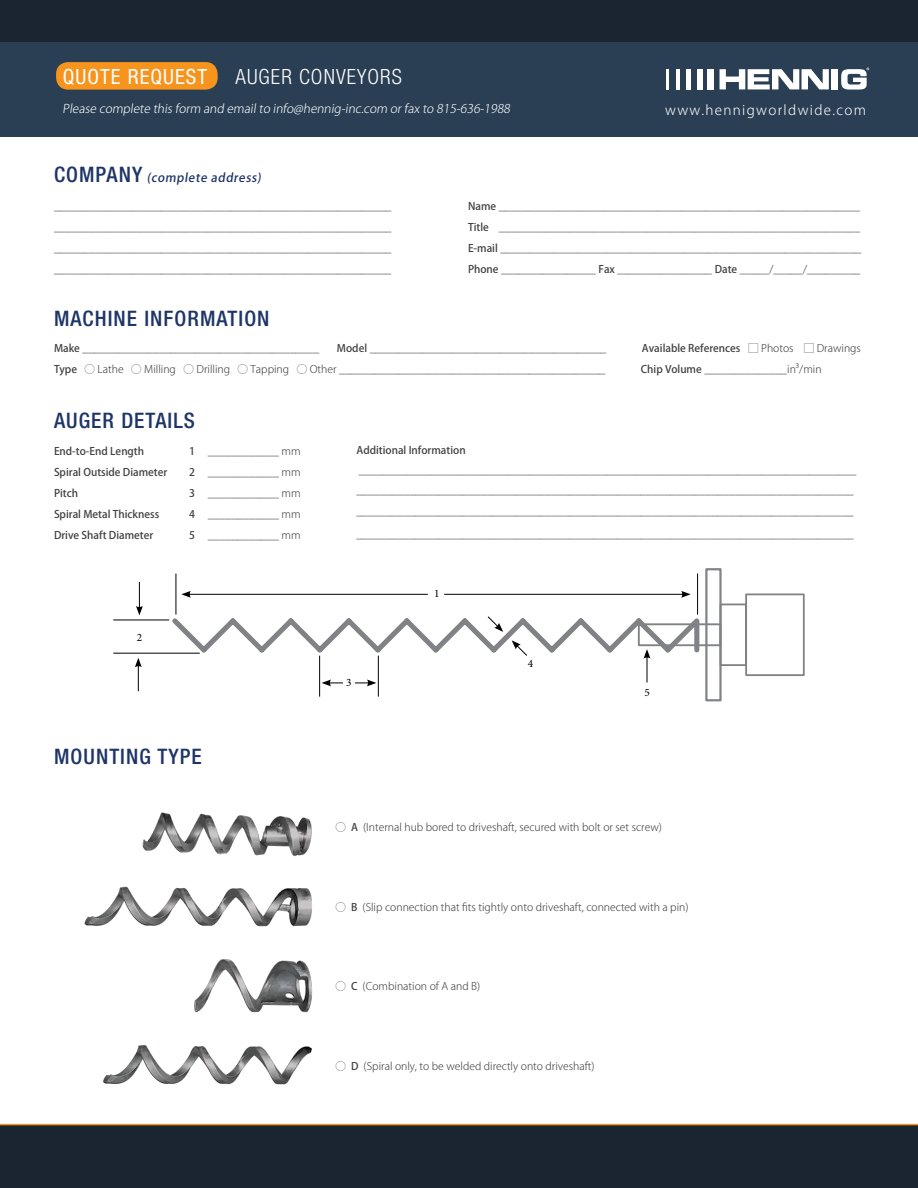
<style>
.page{position:relative;width:918px;height:1188px;background:#fff}
.page>*{position:absolute;margin:0;border:0;box-sizing:border-box;transform-origin:0 0}
.t1{font:500 condensed 21.3px "Helvetica Neue";letter-spacing:.05em;color:#1e3567}
.t2{font:300 condensed 21px "Helvetica Neue";letter-spacing:.05em;color:#fff}
.t3{font:condensed 21px "Helvetica Neue";letter-spacing:.05em;color:#fff}
.t4{font:300 13.5px "Koz Go Pr 6 N";letter-spacing:.1em;color:#fff}
.t5{font:300 12px "Koz Go Pr 6 N";color:#fff}
.t6{font:500 12px "Koz Go Pr 6 N";color:#1e3567}
.t7{font:11.25px "Minion Pro";color:#000}
.t8{font:300 10.5px/21px "Koz Go Pr 6 N";color:#414042;text-align:justify}
.t9{font:500 10.5px/21px "Koz Go Pr 6 N";color:#414042}
.s1{font-family:"Helvetica Neue";font-stretch:condensed;font-size:21.3px}
.s2{font-weight:500}
.s3{font-weight:300}
</style>
<div class="page">
<div style="left:0;top:1124px;width:918px;height:64px;background:#1b2532"></div>
<hr style="left:0;top:1124px;width:918px;height:1px;background:#f7941e">
<div style="left:0;top:0;width:918px;height:136px;background:#2a3e54"></div>
<div style="left:0;top:0;width:918px;height:42px;background:#1b2532"></div>
<div style="left:56px;top:62px;width:162px;height:28px;background:#f7941e;border-radius:12px"></div>
<svg style="left:720px;top:69px;width:109px;height:20px"></svg>
<div style="left:832px;top:69px;width:6px;height:20px;background:#fff"></div>
<div style="left:708px;top:69px;width:6px;height:21px;background:#fff"></div>
<div style="left:697px;top:69px;width:5px;height:21px;background:#fff"></div>
<div style="left:686px;top:69px;width:5px;height:21px;background:#fff"></div>
<hr style="left:676px;top:69px;width:3px;height:21px;background:#fff">
<hr style="left:667px;top:69px;width:2px;height:21px;background:#fff">
<svg style="left:841px;top:68px;width:28px;height:22px"></svg>
<div style="left:638px;top:623px;width:83px;height:23px;border:2px solid #808285"></div>
<div style="left:705px;top:568px;width:17px;height:133px;border:2px solid #808285"></div>
<svg style="left:719px;top:593px;width:86px;height:84px"></svg>
<hr style="left:113px;top:620px;width:56px;height:1px;background:#000">
<hr style="left:113px;top:653px;width:87px;height:1px;background:#000">
<svg style="left:135px;top:658px;width:7px;height:33px"></svg>
<svg style="left:136px;top:582px;width:7px;height:33px"></svg>
<hr style="left:319px;top:656px;width:1px;height:41px;background:#000">
<hr style="left:378px;top:656px;width:1px;height:41px;background:#000">
<hr style="left:176px;top:574px;width:1px;height:41px;background:#000">
<hr style="left:697px;top:574px;width:1px;height:41px;background:#000">
<hr style="left:188px;top:594px;width:240px;height:1px;background:#000">
<svg style="left:181px;top:591px;width:10px;height:7px"></svg>
<hr style="left:444px;top:594px;width:240px;height:1px;background:#000">
<svg style="left:681px;top:591px;width:10px;height:7px"></svg>
<svg style="left:168px;top:609px;width:534px;height:77px"></svg>
<img style="left:84px;top:812px;width:229px;height:273px">
<h2 class="t3" style="left:63px;top:64px;width:146px">QUOTE REQUEST</h2>
<p class="t5" style="left:63px;top:102px;width:452px">Please complete thisform and emailto info@hennig-inc.com orfax to 815-636-1988</p>
<h2 class="t2" style="left:235px;top:65px;width:168px">AUGER CONVEYORS</h2>
<p class="t4" style="left:665px;top:102px;width:202px">www.hennigworldwide.com</p>
<p class="t6" style="left:54px;top:171px;width:212px"><span class="s1">C O M PA N Y</span> (complete address)</p>
<p class="t8" style="left:54px;top:196px;width:339px">_________________________________________________________ _________________________________________________________ _________________________________________________________ _________________________________________________________</p>
<p class="t8" style="left:468px;top:196px;width:395px;text-align:left"><span class="s2">Name</span> _____________________________________________________________ <span class="s2">Title</span> _____________________________________________________________ <span class="s2">E-mail</span> _____________________________________________________________ <span class="s2">Phone</span> ________________ <span class="s2">Fax</span> ________________ <span class="s2">Date</span> _____/_____/_________</p>
<h1 class="t1" style="left:54px;top:306px;width:217px">MACHINE INFORMATION</h1>
<p class="t8" style="left:54px;top:338px;width:267px"><span class="s2">Make</span> ________________________________________</p>
<p class="t8" style="left:337px;top:338px;width:271px"><span class="s2">Model</span> ________________________________________</p>
<p class="t9" style="left:642px;top:338px;width:221px">Available References <span class="s3">⃞ Photos ⃞ Drawings</span></p>
<p class="t8" style="left:54px;top:359px;width:553px"><span class="s2">Type</span> ⃝ Lathe ⃝ Milling ⃝ Drilling ⃝ Tapping ⃝ Other _____________________________________________</p>
<p class="t8" style="left:641px;top:359px;width:182px"><span class="s2">Chip Volume</span> ______________in³/min</p>
<h1 class="t1" style="left:54px;top:408px;width:143px">AUGER DETAILS</h1>
<p class="t9" style="left:54px;top:441px;width:115px">End-to-End Length<br>Spiral Outside Diameter<br>Pitch<br>Spiral Metal Thickness<br>Drive Shaft Diameter</p>
<p class="t7" style="left:137px;top:630px;width:7px">2</p>
<p class="t9" style="left:189px;top:441px;width:7px;text-align:justify">1<br>2<br>3<br>4<br>5</p>
<p class="t8" style="left:208px;top:441px;width:94px">____________ mm ____________ mm ____________ mm ____________ mm ____________ mm</p>
<p class="t9" style="left:356px;top:439px;width:111px">Additional Information</p>
<p class="t8" style="left:356px;top:460px;width:501px;line-height:20.4px;text-align:left">____________________________________________________________________________________ ____________________________________________________________________________________ ____________________________________________________________________________________</p>
<p class="t8" style="left:356px;top:523px;width:499px">____________________________________________________________________________________</p>
<p class="t7" style="left:346px;top:675px;width:7px">3</p>
<p class="t7" style="left:434px;top:586px;width:7px">1</p>
<p class="t7" style="left:528px;top:656px;width:7px">4</p>
<p class="t7" style="left:644px;top:684px;width:7px">5</p>
<h1 class="t1" style="left:54px;top:744px;width:149px">MOUNTING TYPE</h1>
<p class="t8" style="left:336px;top:817px;width:328px">⃝ <span class="s2">A</span> (Internal hub bored to driveshaft, secured with bolt or set screw)</p>
<p class="t8" style="left:336px;top:897px;width:354px">⃝ <span class="s2">B</span> (Slip connection that fits tightly onto driveshaft, connected with a pin)</p>
<p class="t8" style="left:336px;top:976px;width:146px">⃝ <span class="s2">C</span> (Combination of A and B)</p>
<p class="t8" style="left:336px;top:1056px;width:261px">⃝ <span class="s2">D</span> (Spiral only, to be welded directly onto driveshaft)</p>
</div>
